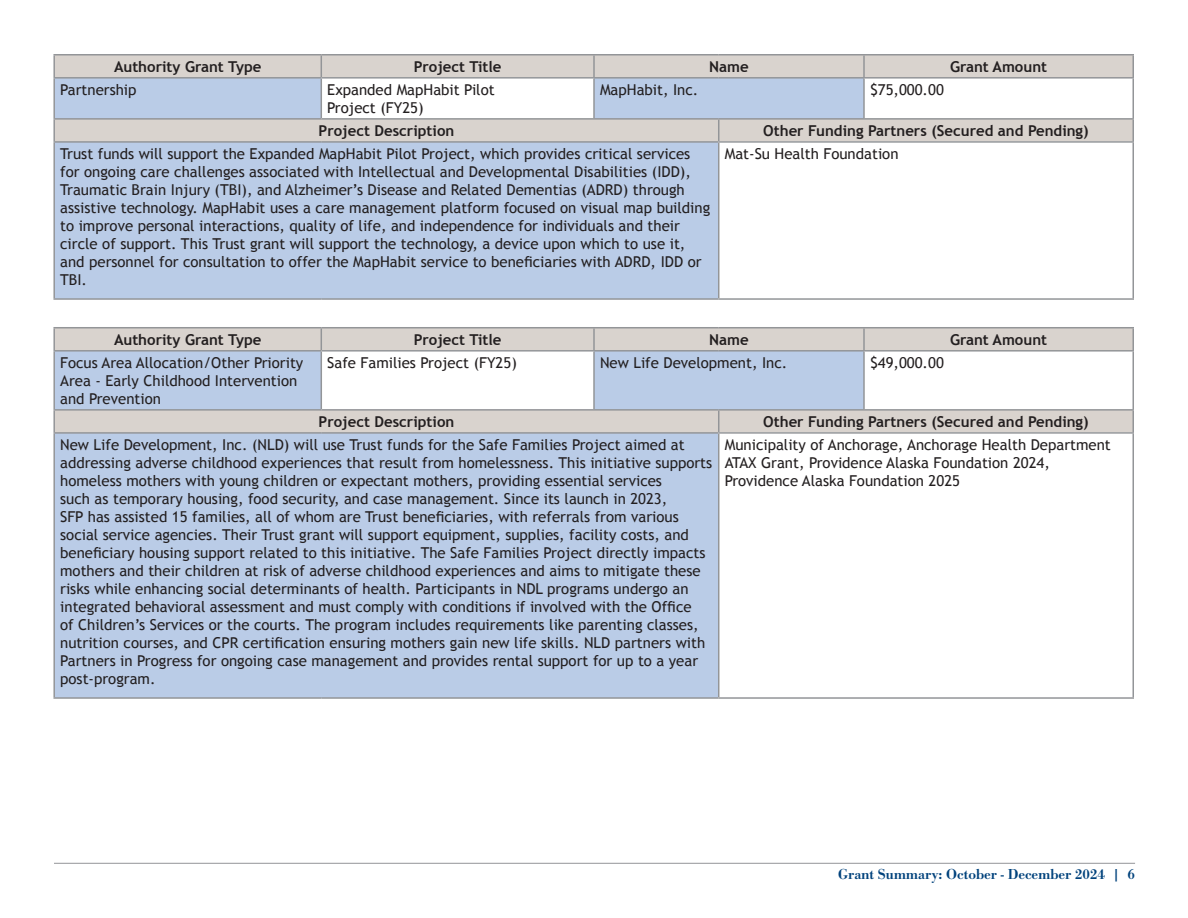
<style>
.page{position:relative;width:1188px;height:918px;background:#fff}
.page>*{position:absolute;margin:0;border:0;box-sizing:border-box;transform-origin:0 0}
.MHT_chart_style_-_body_text{font:15px/18px "Trebuchet MS";color:#231f20}
.MHT_chart_style_-_header{font:700 15px "Trebuchet MS";color:#231f20}
.t1{font:500 15px "Bodoni URW";color:#01427c}
</style>
<div class="page">
<hr style="left:54px;top:863px;width:1081px;height:1px;background:#939598">
<svg style="left:55px;top:56px;width:1077px;height:85px;fill:#d9d3ce"></svg>
<svg style="left:55px;top:79px;width:809px;height:219px;background:#bdcce3"></svg>
<div style="left:321px;top:78px;width:273px;height:41px;background:#fff"></div>
<div style="left:719px;top:142px;width:414px;height:157px;background:#fff"></div>
<hr style="left:593px;top:55px;width:2px;height:22px;background:#939598">
<hr style="left:593px;top:79px;width:2px;height:39px;background:#939598">
<hr style="left:863px;top:55px;width:2px;height:22px;background:#939598">
<hr style="left:863px;top:79px;width:2px;height:39px;background:#939598">
<svg style="left:718px;top:120px;width:1px;height:21px"></svg>
<hr style="left:718px;top:143px;width:1px;height:155px;background:#939598">
<hr style="left:1132px;top:55px;width:2px;height:22px;background:#939598">
<hr style="left:1132px;top:79px;width:2px;height:39px;background:#939598">
<hr style="left:1132px;top:120px;width:2px;height:21px;background:#939598">
<hr style="left:1132px;top:143px;width:2px;height:155px;background:#939598">
<hr style="left:53px;top:54px;width:268px;height:2px;background:#939598">
<hr style="left:53px;top:55px;width:2px;height:22px;background:#939598">
<hr style="left:321px;top:54px;width:273px;height:2px;background:#939598">
<svg style="left:321px;top:55px;width:1px;height:22px"></svg>
<hr style="left:594px;top:54px;width:125px;height:2px;background:#939598">
<hr style="left:719px;top:54px;width:145px;height:2px;background:#939598">
<hr style="left:864px;top:54px;width:270px;height:2px;background:#939598">
<hr style="left:53px;top:77px;width:268px;height:2px;background:#939598">
<hr style="left:53px;top:79px;width:2px;height:39px;background:#939598">
<hr style="left:321px;top:77px;width:273px;height:2px;background:#939598">
<hr style="left:321px;top:79px;width:1px;height:39px;background:#939598">
<hr style="left:594px;top:77px;width:125px;height:2px;background:#939598">
<hr style="left:719px;top:77px;width:145px;height:2px;background:#939598">
<hr style="left:864px;top:77px;width:270px;height:2px;background:#939598">
<hr style="left:53px;top:120px;width:2px;height:21px;background:#939598">
<hr style="left:53px;top:143px;width:2px;height:155px;background:#939598">
<hr style="left:53px;top:118px;width:268px;height:2px;background:#939598">
<hr style="left:321px;top:118px;width:273px;height:2px;background:#939598">
<hr style="left:594px;top:118px;width:125px;height:2px;background:#939598">
<hr style="left:719px;top:118px;width:145px;height:2px;background:#939598">
<hr style="left:864px;top:118px;width:270px;height:2px;background:#939598">
<hr style="left:53px;top:141px;width:268px;height:2px;background:#939598">
<hr style="left:321px;top:141px;width:273px;height:2px;background:#939598">
<hr style="left:594px;top:141px;width:125px;height:2px;background:#939598">
<hr style="left:719px;top:141px;width:145px;height:2px;background:#939598">
<hr style="left:864px;top:141px;width:270px;height:2px;background:#939598">
<hr style="left:53px;top:298px;width:268px;height:2px;background:#939598">
<hr style="left:321px;top:298px;width:273px;height:2px;background:#939598">
<hr style="left:594px;top:298px;width:125px;height:2px;background:#939598">
<hr style="left:719px;top:298px;width:145px;height:2px;background:#939598">
<hr style="left:864px;top:298px;width:270px;height:2px;background:#939598">
<svg style="left:55px;top:328px;width:1077px;height:104px;fill:#d9d3ce"></svg>
<svg style="left:55px;top:352px;width:809px;height:345px;background:#bccce5"></svg>
<div style="left:321px;top:351px;width:273px;height:59px;background:#fff"></div>
<div style="left:719px;top:433px;width:414px;height:265px;background:#fff"></div>
<hr style="left:593px;top:328px;width:2px;height:22px;background:#939598">
<hr style="left:593px;top:352px;width:2px;height:57px;background:#939598">
<hr style="left:863px;top:328px;width:2px;height:22px;background:#939598">
<hr style="left:863px;top:352px;width:2px;height:57px;background:#939598">
<svg style="left:718px;top:411px;width:1px;height:21px"></svg>
<hr style="left:718px;top:434px;width:1px;height:263px;background:#939598">
<hr style="left:1132px;top:328px;width:2px;height:22px;background:#939598">
<hr style="left:1132px;top:352px;width:2px;height:57px;background:#939598">
<hr style="left:1132px;top:411px;width:2px;height:21px;background:#939598">
<hr style="left:1132px;top:434px;width:2px;height:263px;background:#939598">
<hr style="left:53px;top:327px;width:268px;height:1px;background:#939598">
<hr style="left:53px;top:328px;width:2px;height:22px;background:#939598">
<hr style="left:321px;top:327px;width:273px;height:1px;background:#939598">
<svg style="left:321px;top:328px;width:1px;height:22px"></svg>
<hr style="left:594px;top:327px;width:125px;height:1px;background:#939598">
<hr style="left:719px;top:327px;width:145px;height:1px;background:#939598">
<hr style="left:864px;top:327px;width:270px;height:1px;background:#939598">
<hr style="left:53px;top:350px;width:268px;height:2px;background:#939598">
<hr style="left:53px;top:352px;width:2px;height:57px;background:#939598">
<hr style="left:321px;top:350px;width:273px;height:2px;background:#939598">
<hr style="left:321px;top:352px;width:1px;height:57px;background:#939598">
<hr style="left:594px;top:350px;width:125px;height:2px;background:#939598">
<hr style="left:719px;top:350px;width:145px;height:2px;background:#939598">
<hr style="left:864px;top:350px;width:270px;height:2px;background:#939598">
<hr style="left:53px;top:411px;width:2px;height:21px;background:#939598">
<hr style="left:53px;top:434px;width:2px;height:263px;background:#939598">
<hr style="left:53px;top:409px;width:268px;height:2px;background:#939598">
<hr style="left:321px;top:409px;width:273px;height:2px;background:#939598">
<hr style="left:594px;top:409px;width:125px;height:2px;background:#939598">
<hr style="left:719px;top:409px;width:145px;height:2px;background:#939598">
<hr style="left:864px;top:409px;width:270px;height:2px;background:#939598">
<hr style="left:53px;top:432px;width:268px;height:2px;background:#939598">
<hr style="left:321px;top:432px;width:273px;height:2px;background:#939598">
<hr style="left:594px;top:432px;width:125px;height:2px;background:#939598">
<hr style="left:719px;top:432px;width:145px;height:2px;background:#939598">
<hr style="left:864px;top:432px;width:270px;height:2px;background:#939598">
<hr style="left:53px;top:697px;width:268px;height:2px;background:#939598">
<hr style="left:321px;top:697px;width:273px;height:2px;background:#939598">
<hr style="left:594px;top:697px;width:125px;height:2px;background:#939598">
<hr style="left:719px;top:697px;width:145px;height:2px;background:#939598">
<hr style="left:864px;top:697px;width:270px;height:2px;background:#939598">
<p class="MHT_chart_style_-_header" style="left:114px;top:57px;width:149px">Authority Grant Type</p>
<p class="MHT_chart_style_-_header" style="left:414px;top:57px;width:89px">Project Title</p>
<p class="MHT_chart_style_-_header" style="left:709px;top:57px;width:41px">Name</p>
<p class="MHT_chart_style_-_header" style="left:950px;top:57px;width:99px">Grant Amount</p>
<p class="MHT_chart_style_-_body_text" style="left:60px;top:81px;width:78px">Partnership</p>
<p class="MHT_chart_style_-_body_text" style="left:327px;top:81px;width:169px">Expanded MapHabit Pilot<br>Project (FY25)</p>
<p class="MHT_chart_style_-_body_text" style="left:600px;top:81px;width:100px">MapHabit, Inc.</p>
<p class="MHT_chart_style_-_body_text" style="left:870px;top:81px;width:75px">$75,000.00</p>
<p class="MHT_chart_style_-_header" style="left:319px;top:121px;width:137px">Project Description</p>
<p class="MHT_chart_style_-_header" style="left:763px;top:121px;width:327px">Other Funding Partners (Secured and Pending)</p>
<p class="MHT_chart_style_-_body_text" style="left:60px;top:145px;width:652px">Trust funds will support the Expanded MapHabit Pilot Project, which provides critical services for ongoing care challenges associated with Intellectual and Developmental Disabilities (IDD), Traumatic Brain Injury (TBI), and Alzheimer’s Disease and Related Dementias (ADRD) through assistive technology. MapHabit uses a care management platform focused on visual map building to improve personal interactions, quality of life, and independence for individuals and their circle of support. This Trust grant will support the technology, a device upon which to use it, and personnel for consultation to offer the MapHabit service to beneficiaries with ADRD, IDD or TBI.</p>
<p class="MHT_chart_style_-_body_text" style="left:725px;top:145px;width:175px">Mat-Su Health Foundation</p>
<p class="MHT_chart_style_-_header" style="left:114px;top:330px;width:149px">Authority Grant Type</p>
<p class="MHT_chart_style_-_header" style="left:414px;top:330px;width:89px">Project Title</p>
<p class="MHT_chart_style_-_header" style="left:709px;top:330px;width:41px">Name</p>
<p class="MHT_chart_style_-_header" style="left:950px;top:330px;width:99px">Grant Amount</p>
<p class="MHT_chart_style_-_body_text" style="left:60px;top:354px;width:245px">Focus Area Allocation/Other Priority<br>Area - Early Childhood Intervention and Prevention</p>
<p class="MHT_chart_style_-_body_text" style="left:327px;top:354px;width:191px">Safe Families Project (FY25)</p>
<p class="MHT_chart_style_-_body_text" style="left:600px;top:354px;width:189px">New Life Development, Inc.</p>
<p class="MHT_chart_style_-_body_text" style="left:870px;top:354px;width:75px">$49,000.00</p>
<p class="MHT_chart_style_-_header" style="left:319px;top:412px;width:137px">Project Description</p>
<p class="MHT_chart_style_-_header" style="left:763px;top:412px;width:327px">Other Funding Partners (Secured and Pending)</p>
<p class="MHT_chart_style_-_body_text" style="left:60px;top:436px;width:654px">New Life Development, Inc. (NLD) will use Trust funds for the Safe Families Project aimed at addressing adverse childhood experiences that result from homelessness. This initiative supports homeless mothers with young children or expectant mothers, providing essential services<br>such as temporary housing, food security, and case management. Since its launch in 2023,<br>SFP has assisted 15 families, all of whom are Trust beneficiaries, with referrals from various social service agencies. Their Trust grant will support equipment, supplies, facility costs, and beneficiary housing support related to this initiative. The Safe Families Project directly impacts mothers and their children at risk of adverse childhood experiences and aims to mitigate these risks while enhancing social determinants of health. Participants in NDL programs undergo an integrated behavioral assessment and must comply with conditions if involved with the Office<br>of Children’s Services or the courts. The program includes requirements like parenting classes, nutrition courses, and CPR certification ensuring mothers gain new life skills. NLD partners with Partners in Progress for ongoing case management and provides rental support for up to a year post-program.</p>
<p class="MHT_chart_style_-_body_text" style="left:725px;top:436px;width:388px">Municipality of Anchorage, Anchorage Health Department<br>ATAX Grant, Providence Alaska Foundation 2024,<br>Providence Alaska Foundation 2025</p>
<p class="t1" style="left:838px;top:865px;width:298px">Grant Summary: October - December 2024 | 6</p>
</div>
